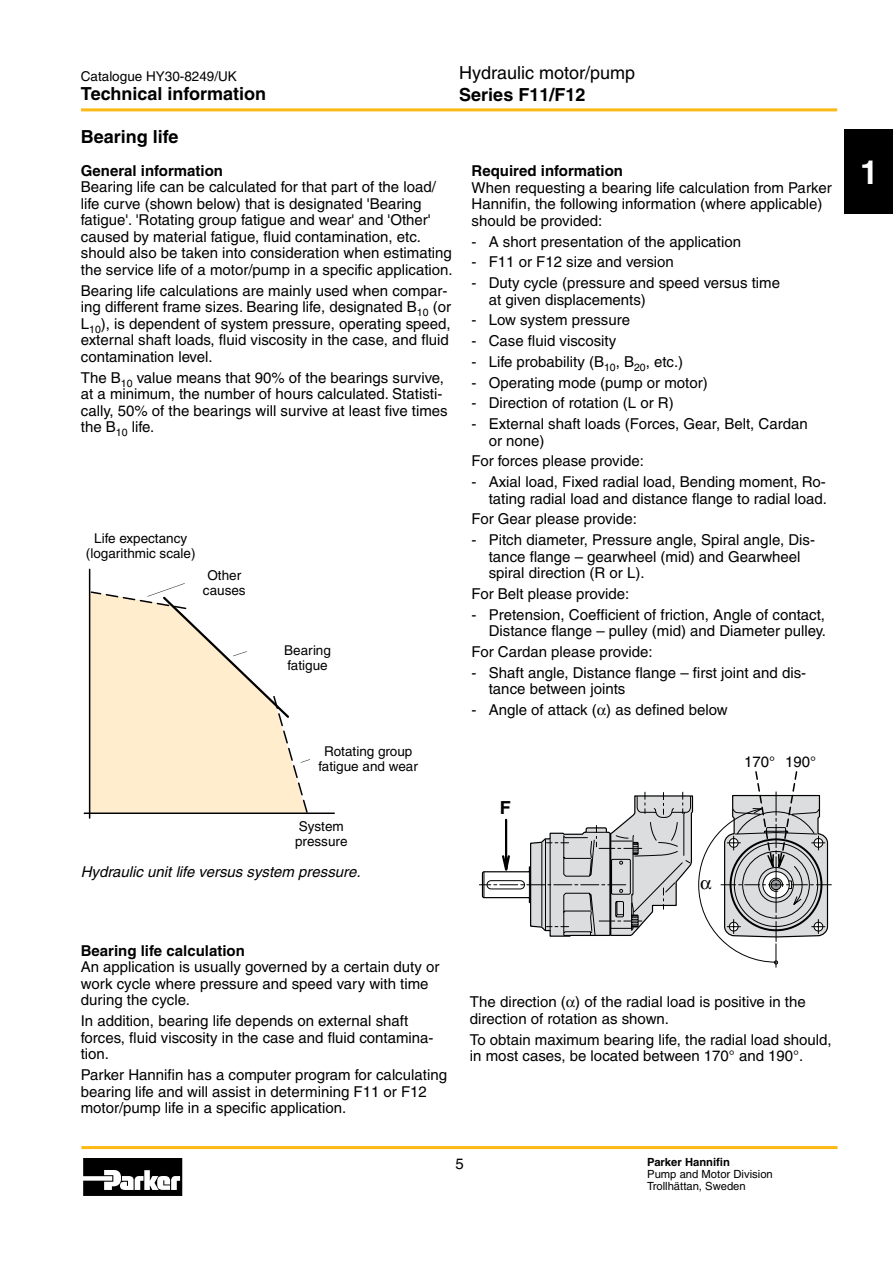
<style>
.page{position:relative;width:893px;height:1263px;background:#fff}
.page>*{position:absolute;margin:0;border:0;box-sizing:border-box;transform-origin:0 0}
.t1{font:700 33px "Helvetica";color:#fff}
.t2{font:18px "Helvetica";color:#000}
.t3{font:700 18px "Helvetica";color:#000}
.t4{font:15px/16.5px "Helvetica";color:#000}
.t5{font:700 15px "Helvetica";color:#000}
.t6{font:italic 15px "Helvetica";color:#000}
.t7{font:13.5px/15px "Helvetica";color:#000;text-align:center}
.t8{font:11.25px/12px "Helvetica";color:#000}
.t9{font:700 11.25px "Helvetica";color:#000}
</style>
<div class="page">
<hr style="left:81px;top:108px;width:756px;height:3px;background:#fdb913">
<hr style="left:81px;top:1146px;width:756px;height:3px;background:#fdb913">
<svg style="left:83px;top:1158px;width:99px;height:38px"></svg>
<div style="left:845px;top:129px;width:48px;height:85px;background:#000"></div>
<hr style="left:84px;top:812px;width:251px;height:2px;background:#000">
<hr style="left:89px;top:569px;width:1px;height:250px;background:#000">
<svg style="left:91px;top:583px;width:219px;height:230px"></svg>
<svg style="left:479px;top:771px;width:352px;height:196px"></svg>
<p class="t7" style="left:81px;top:69px;width:158px">Catalogue HY30-8249/UK</p>
<p class="t3" style="left:81px;top:82px;width:187px">Technical information</p>
<p class="t2" style="left:459px;top:63px;width:177px">Hydraulic motor/pump</p>
<p class="t3" style="left:459px;top:84px;width:128px">Series F11/F12</p>
<p class="t3" style="left:81px;top:126px;width:99px">Bearing life</p>
<p class="t5" style="left:81px;top:161px;width:144px">General information</p>
<p class="t4" style="left:81px;top:179px;width:373px">Bearing life can be calculated for that part of the load/ life curve (shown below) that is designated 'Bearing fatigue'. 'Rotating group fatigue and wear' and 'Other' caused by material fatigue, fluid contamination, etc. should also be taken into consideration when estimating the service life of a motor/pump in a specific application.</p>
<p class="t4" style="left:81px;top:282px;width:372px">Bearing life calculations are mainly used when compar&shy;ing different frame sizes. Bearing life, designated B<sub>10</sub> (or L<sub>10</sub>), is dependent of system pressure, operating speed, external shaft loads, fluid viscosity in the case, and fluid contamination level.</p>
<p class="t4" style="left:81px;top:369px;width:368px">The B<sub>10</sub> value means that 90% of the bearings survive, at a minimum, the number of hours calculated. Statisti&shy;cally, 50% of the bearings will survive at least five times the B<sub>10</sub> life.</p>
<p class="t7" style="left:86px;top:531px;width:111px">Life expectancy (logarithmic scale)</p>
<p class="t7" style="left:203px;top:568px;width:44px">Other causes</p>
<p class="t7" style="left:284px;top:642px;width:48px;text-align:left">Bearing fatigue</p>
<p class="t7" style="left:319px;top:744px;width:101px">Rotating group fatigue and wear</p>
<p class="t7" style="left:295px;top:818px;width:54px;text-align:left">System pressure</p>
<p class="t6" style="left:81px;top:862px;width:281px">Hydraulic unit life versus system pressure.</p>
<p class="t2" style="left:241px;top:870px;width:118px">Leif A./020201</p>
<p class="t5" style="left:472px;top:162px;width:153px">Required information</p>
<p class="t4" style="left:472px;top:179px;width:362px">When requesting a bearing life calculation from Parker<br>Hannifin, the following information (where applicable) should be provided:</p>
<p class="t4" style="left:472px;top:233px;width:271px">- A short presentation of the application</p>
<p class="t4" style="left:472px;top:254px;width:204px">- F11 or F12 size and version</p>
<p class="t4" style="left:489px;top:275px;width:293px;text-indent:-17px">- Duty cycle (pressure and speed versus time at given displacements)</p>
<p class="t4" style="left:472px;top:312px;width:160px">- Low system pressure</p>
<p class="t4" style="left:472px;top:333px;width:146px">- Case fluid viscosity</p>
<p class="t4" style="left:472px;top:353px;width:213px">- Life probability (B<sub>10</sub>, B<sub>20</sub>, etc.)</p>
<p class="t4" style="left:472px;top:374px;width:238px">- Operating mode (pump or motor)</p>
<p class="t4" style="left:472px;top:395px;width:204px">- Direction of rotation (L or R)</p>
<p class="t4" style="left:489px;top:416px;width:321px;text-indent:-17px">- External shaft loads (Forces, Gear, Belt, Cardan or none)</p>
<p class="t4" style="left:472px;top:453px;width:174px">For forces please provide:</p>
<p class="t4" style="left:472px;top:474px;width:357px;text-align:right">- Axial load, Fixed radial load, Bending moment, Ro&shy;tating radial load and distance flange to radial load.</p>
<p class="t4" style="left:472px;top:511px;width:167px">For Gear please provide:</p>
<p class="t4" style="left:489px;top:532px;width:328px;text-indent:-17px">- Pitch diameter, Pressure angle, Spiral angle, Dis&shy;tance flange – gearwheel (mid) and Gearwheel spiral direction (R or L).</p>
<p class="t4" style="left:472px;top:585px;width:159px">For Belt please provide:</p>
<p class="t4" style="left:472px;top:606px;width:356px;text-align:right">- Pretension, Coefficient of friction, Angle of contact,<br>Distance flange – pulley (mid) and Diameter pulley.</p>
<p class="t4" style="left:472px;top:643px;width:183px">For Cardan please provide:</p>
<p class="t4" style="left:489px;top:664px;width:319px;text-indent:-17px">- Shaft angle, Distance flange – first joint and dis&shy;tance between joints</p>
<p class="t4" style="left:472px;top:701px;width:258px">- Angle of attack ( ) as defined below</p>
<p class="t3" style="left:500px;top:797px;width:12px">F</p>
<p class="t4" style="left:744px;top:754px;width:73px">170° 190°</p>
<p class="t5" style="left:81px;top:941px;width:166px">Bearing life calculation</p>
<p class="t4" style="left:81px;top:959px;width:360px">An application is usually governed by a certain duty or work cycle where pressure and speed vary with time during the cycle.</p>
<p class="t4" style="left:81px;top:1013px;width:354px">In addition, bearing life depends on external shaft forces, fluid viscosity in the case and fluid contamina&shy;tion.</p>
<p class="t4" style="left:81px;top:1067px;width:368px">Parker Hannifin has a computer program for calculating bearing life and will assist in determining F11 or F12 motor/pump life in a specific application.</p>
<p class="t2" style="left:622px;top:985px;width:175px">F12_shaft_loads.EPS</p>
<p class="t4" style="left:470px;top:994px;width:337px">The direction ( ) of the radial load is positive in the direction of rotation as shown.</p>
<p class="t4" style="left:470px;top:1031px;width:363px">To obtain maximum bearing life, the radial load should, in most cases, be located between 170° and 190°.</p>
<p class="t4" style="left:456px;top:1155px;width:10px">5</p>
<p class="t9" style="left:647px;top:1155px;width:84px">Parker Hannifin</p>
<p class="t8" style="left:647px;top:1168px;width:127px">Pump and Motor Division<br>Trollhättan, Sweden</p>
<h1 class="t1" style="left:860px;top:153px;width:20px">1</h1>
</div>
